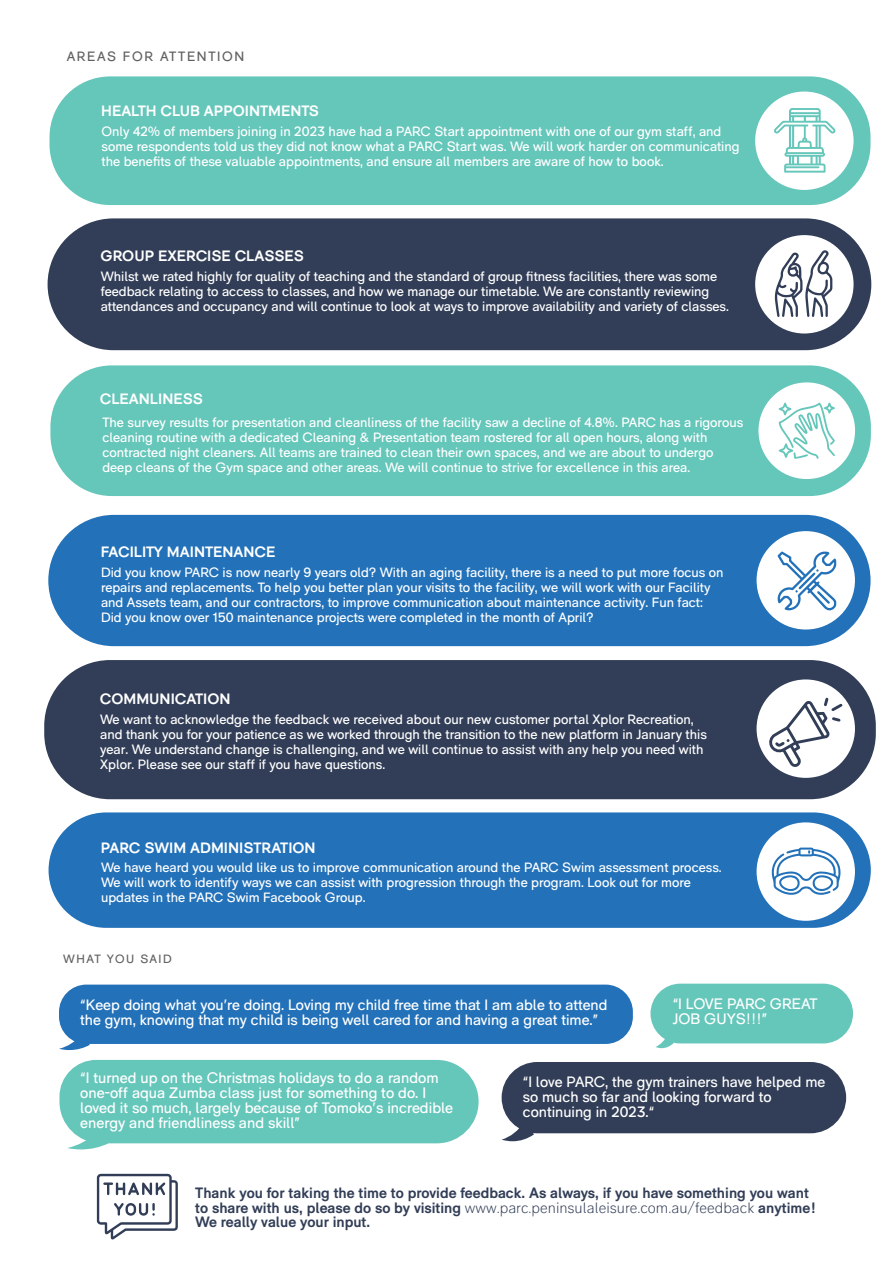
<style>
.page{position:relative;width:893px;height:1263px;background:#fff}
.page>*{position:absolute;margin:0;border:0;box-sizing:border-box;transform-origin:0 0}
.t1{font:15.15px/15px "RM Pro";color:#fff}
.t2{font:15px/15px "RM Pro";color:#fff}
.t3{font:700 15px/14.7px "RM Pro";color:#323e57}
.t4{font:700 15px "RM Pro";color:#fff}
.t5{font:13.5px/15px "RM Pro";color:#fff}
.t6{font:13.5px "RM Pro";letter-spacing:.125em;color:#606161}
.t7{font:12px "RM Pro";letter-spacing:.125em;color:#606161}
.s1{font-weight:300}
</style>
<div class="page">
<div style="left:54px;top:369px;width:813px;height:124px;background:#65c6ba;border-radius:58px"></div>
<div style="left:50px;top:365px;width:821px;height:131px;border:7px solid #65c6ba;border-radius:58px"></div>
<div style="left:758px;top:382px;width:97px;height:97px;background:#fff;border-radius:50%"></div>
<div style="left:57px;top:523px;width:805px;height:115px;background:#2271b9;border-radius:57px"></div>
<div style="left:48px;top:515px;width:822px;height:131px;border:17px solid #2271b9;border-radius:57px"></div>
<div style="left:53px;top:668px;width:814px;height:123px;background:#323e57;border-radius:58px"></div>
<div style="left:44px;top:660px;width:832px;height:139px;border:17px solid #323e57;border-radius:58px"></div>
<div style="left:53px;top:79px;width:814px;height:123px;background:#65c6ba;border-radius:58px"></div>
<div style="left:50px;top:76px;width:820px;height:129px;border:6px solid #65c6ba;border-radius:58px"></div>
<div style="left:56px;top:227px;width:807px;height:115px;background:#323e57;border-radius:58px"></div>
<div style="left:48px;top:218px;width:823px;height:132px;border:17px solid #323e57;border-radius:58px"></div>
<div style="left:757px;top:531px;width:98px;height:98px;background:#fff;border-radius:50%"></div>
<div style="left:757px;top:679px;width:98px;height:99px;background:#fff;border-radius:50%"></div>
<div style="left:755px;top:92px;width:98px;height:98px;background:#fff;border-radius:50%"></div>
<div style="left:755px;top:235px;width:98px;height:98px;background:#fff;border-radius:50%"></div>
<svg style="left:774px;top:108px;width:62px;height:65px"></svg>
<div style="left:57px;top:821px;width:805px;height:98px;background:#2271b9;border-radius:49px"></div>
<div style="left:49px;top:812px;width:822px;height:116px;border:17px solid #2271b9;border-radius:49px"></div>
<div style="left:757px;top:822px;width:98px;height:99px;background:#fff;border-radius:50%"></div>
<svg style="left:778px;top:402px;width:57px;height:57px"></svg>
<svg style="left:772px;top:847px;width:69px;height:48px"></svg>
<svg style="left:655px;top:1033px;width:19px;height:15px"></svg>
<div style="left:653px;top:986px;width:197px;height:55px;background:#65c6ba;border-radius:27px"></div>
<div style="left:650px;top:984px;width:203px;height:59px;border:5px solid #65c6ba;border-radius:27px"></div>
<svg style="left:59px;top:1059px;width:420px;height:90px;background:#75ccc1"></svg>
<svg style="left:502px;top:1122px;width:32px;height:19px"></svg>
<div style="left:502px;top:1062px;width:344px;height:71px;background:#323e57;border-radius:36px"></div>
<svg style="left:59px;top:1035px;width:31px;height:15px"></svg>
<div style="left:59px;top:984px;width:574px;height:60px;background:#2271b9;border-radius:27px"></div>
<svg style="left:97px;top:1174px;width:81px;height:66px"></svg>
<svg style="left:774px;top:250px;width:58px;height:67px"></svg>
<svg style="left:768px;top:698px;width:74px;height:70px"></svg>
<svg style="left:777px;top:551px;width:59px;height:59px"></svg>
<p class="t6" style="left:67px;top:50px;width:179px">AREAS FOR ATTENTION</p>
<p class="t4" style="left:101px;top:105px;width:219px">HEALTH CLUB APPOINTMENTS</p>
<p class="t5" style="left:102px;top:124px;width:639px">Only 42% of members joining in 2023 have had a PARC Start appointment with one of our gym staff, and some respondents told us they did not know what a PARC Start was. We will work harder on communicating the benefits of these valuable appointments, and ensure all members are aware of how to book.</p>
<p class="t4" style="left:100px;top:250px;width:205px">GROUP EXERCISE CLASSES</p>
<p class="t5" style="left:101px;top:269px;width:630px">Whilst we rated highly for quality of teaching and the standard of group fitness facilities, there was some feedback relating to access to classes, and how we manage our timetable. We are constantly reviewing attendances and occupancy and will continue to look at ways to improve availability and variety of classes.</p>
<p class="t4" style="left:100px;top:393px;width:105px">CLEANLINESS</p>
<p class="t5" style="left:102px;top:415px;width:642px">The survey results for presentation and cleanliness of the facility saw a decline of 4.8%. PARC has a rigorous cleaning routine with a dedicated Cleaning &amp; Presentation team rostered for all open hours, along with contracted night cleaners. All teams are trained to clean their own spaces, and we are about to undergo deep cleans of the Gym space and other areas. We will continue to strive for excellence in this area.</p>
<p class="t4" style="left:101px;top:546px;width:176px">FACILITY MAINTENANCE</p>
<p class="t5" style="left:101px;top:565px;width:624px">Did you know PARC is now nearly 9 years old? With an aging facility, there is a need to put more focus on repairs and replacements. To help you better plan your visits to the facility, we will work with our Facility and Assets team, and our contractors, to improve communication about maintenance activity. Fun fact:<br>Did you know over 150 maintenance projects were completed in the month of April?</p>
<p class="t4" style="left:100px;top:694px;width:132px">COMMUNICATION</p>
<p class="t5" style="left:100px;top:713px;width:608px">We want to acknowledge the feedback we received about our new customer portal Xplor Recreation, and thank you for your patience as we worked through the transition to the new platform in January this year. We understand change is challenging, and we will continue to assist with any help you need with Xplor. Please see our staff if you have questions.</p>
<p class="t4" style="left:101px;top:842px;width:216px">PARC SWIM ADMINISTRATION</p>
<p class="t5" style="left:101px;top:861px;width:622px">We have heard you would like us to improve communication around the PARC Swim assessment process.<br>We will work to identify ways we can assist with progression through the program. Look out for more updates in the PARC Swim Facebook Group.</p>
<p class="t7" style="left:63px;top:954px;width:110px">WHAT YOU SAID</p>
<p class="t2" style="left:80px;top:998px;width:529px">“Keep doing what you’re doing. Loving my child free time that I am able to attend the gym, knowing that my child is being well cared for and having a great time.”</p>
<p class="t1" style="left:673px;top:997px;width:146px">“I LOVE PARC GREAT<br>JOB GUYS!!!”</p>
<p class="t1" style="left:80px;top:1071px;width:374px">“I turned up on the Christmas holidays to do a random one-off aqua Zumba class just for something to do. I loved it so much, largely because of Tomoko’s incredible energy and friendliness and skill”</p>
<p class="t2" style="left:523px;top:1075px;width:304px">“I love PARC, the gym trainers have helped me so much so far and looking forward to continuing in 2023.“</p>
<p class="t3" style="left:195px;top:1187px;width:623px">Thank you for taking the time to provide feedback. As always, if you have something you want to share with us, please do so by visiting <span class="s1">www.parc.peninsulaleisure.com.au/feedback</span> anytime!<br>We really value your input.</p>
</div>
